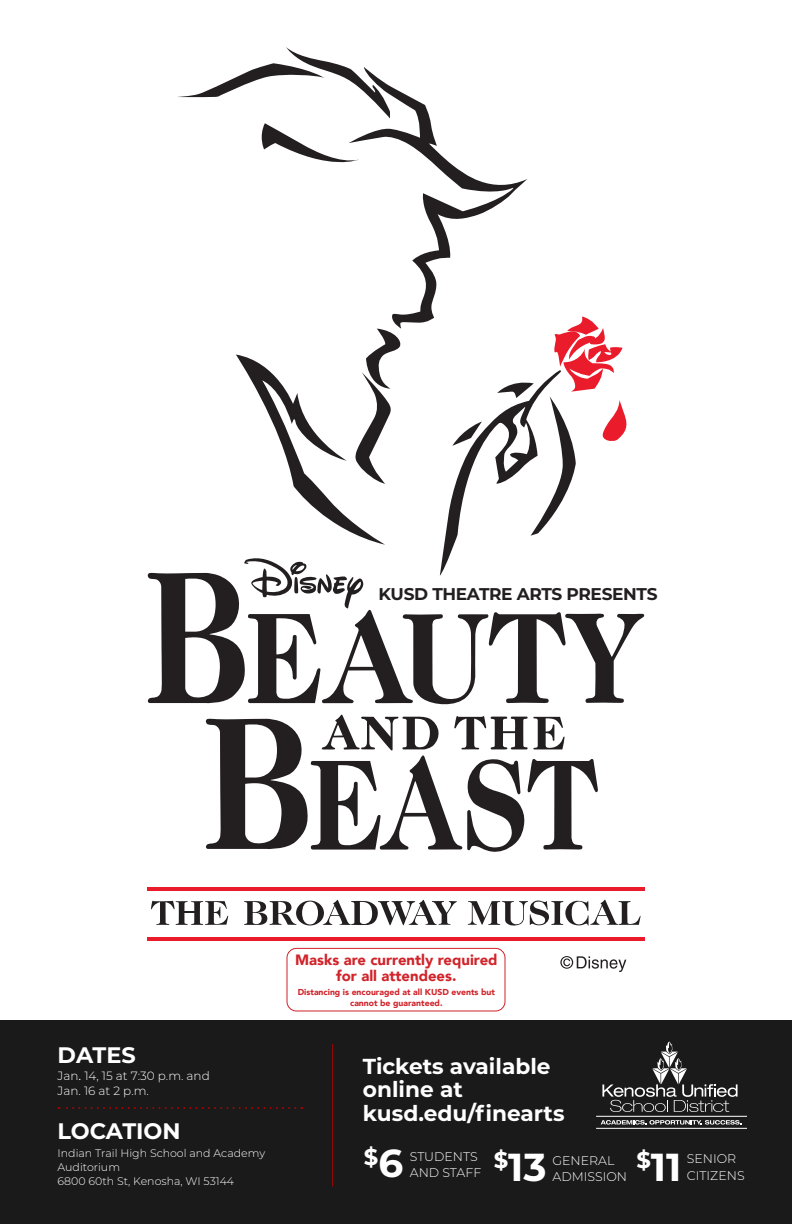
<style>
.page{position:relative;width:792px;height:1224px;background:#fff}
.page>*{position:absolute;margin:0;border:0;box-sizing:border-box;transform-origin:0 0}
.t1{font:700 39px "Montserrat";color:#fff}
.t2{font:700 22.7px "Montserrat";color:#fff}
.t3{font:700 22.4px "Montserrat";color:#fff}
.t4{font:700 21.7px/23.6px "Montserrat";color:#fff}
.t5{font:700 17px "Montserrat";letter-spacing:-.02em;color:#231f20}
.t6{font:900 14.9px/15.7px "Avenir";color:#d1232a;text-align:center}
.t7{font:300 12.5px "Montserrat";color:#fff}
.t8{font:300 12px/14.4px "Montserrat";color:#fff}
.t9{font:300 11px "Montserrat";color:#fff}
.t10{font:900 8.6px/11px "Avenir";color:#d1232a;text-align:center}
.s1{font-family:"Minion Pro";font-weight:400}
.s2{font-size:39px}
</style>
<div class="page">
<div style="left:0;top:1020px;width:792px;height:204px;background:#1a1a1a"></div>
<svg style="left:601px;top:1120px;width:140px;height:5px"></svg>
<hr style="left:596px;top:1116px;width:151px;height:1px;background:#fff">
<hr style="left:596px;top:1128px;width:151px;height:1px;background:#fff">
<svg style="left:602px;top:1042px;width:136px;height:70px"></svg>
<hr style="left:332px;top:1044px;width:1px;height:142px;background:#a60303">
<svg style="left:59px;top:1107px;width:236px;height:2px"></svg>
<svg style="left:390px;top:86px;width:138px;height:230px"></svg>
<svg style="left:177px;top:47px;width:213px;height:116px"></svg>
<svg style="left:560px;top:956px;width:66px;height:16px"></svg>
<svg style="left:205px;top:714px;width:393px;height:138px"></svg>
<svg style="left:151px;top:901px;width:77px;height:24px"></svg>
<svg style="left:244px;top:899px;width:213px;height:27px"></svg>
<svg style="left:468px;top:899px;width:173px;height:27px"></svg>
<hr style="left:147px;top:887px;width:498px;height:4px;background:#ea1c2b">
<hr style="left:147px;top:937px;width:498px;height:4px;background:#ea1c2b">
<svg style="left:147px;top:316px;width:498px;height:389px"></svg>
<div style="left:287px;top:948px;width:218px;height:63px;border:1px solid #d1232a;border-radius:9px"></div>
<p class="t5" style="left:379px;top:582px;width:280px">KUSD THEATRE ARTS PRESENTS</p>
<p class="t3" style="left:58px;top:1039px;width:80px">DATES</p>
<p class="t8" style="left:58px;top:1068px;width:154px">Jan<span class="s1">.</span> 14, 15 at 7:30 p.m. and<br>Jan. 16 at 2 p.m.</p>
<p class="t3" style="left:58px;top:1115px;width:125px">LOCATION</p>
<p class="t9" style="left:58px;top:1146px;width:209px">Indian Trail High School and Academy</p>
<p class="t9" style="left:58px;top:1159px;width:64px">Auditorium</p>
<p class="t9" style="left:58px;top:1174px;width:178px">6800 60th St, Kenosha, WI 53144</p>
<p class="t6" style="left:295px;top:951px;width:204px">Masks are currently required for all attendees.</p>
<p class="t10" style="left:298px;top:986px;width:199px">Distancing is encouraged at all KUSD events but cannot be guaranteed.</p>
<p class="t4" style="left:363px;top:1053px;width:203px">Tickets available online at kusd.edu/finearts</p>
<p class="t2" style="left:364px;top:1140px;width:41px">$<span class="s2">6</span></p>
<p class="t7" style="left:410px;top:1148px;width:69px">STUDENTS</p>
<p class="t1" style="left:494px;top:1139px;width:54px"><sup>$</sup>13</p>
<p class="t7" style="left:553px;top:1152px;width:63px">GENERAL</p>
<p class="t7" style="left:410px;top:1165px;width:73px">AND STAFF</p>
<p class="t7" style="left:553px;top:1168px;width:76px">ADMISSION</p>
<p class="t1" style="left:637px;top:1139px;width:46px"><sup>$</sup>11</p>
<p class="t7" style="left:687px;top:1150px;width:51px">SENIOR</p>
<p class="t7" style="left:687px;top:1167px;width:59px">CITIZENS</p>
</div>
